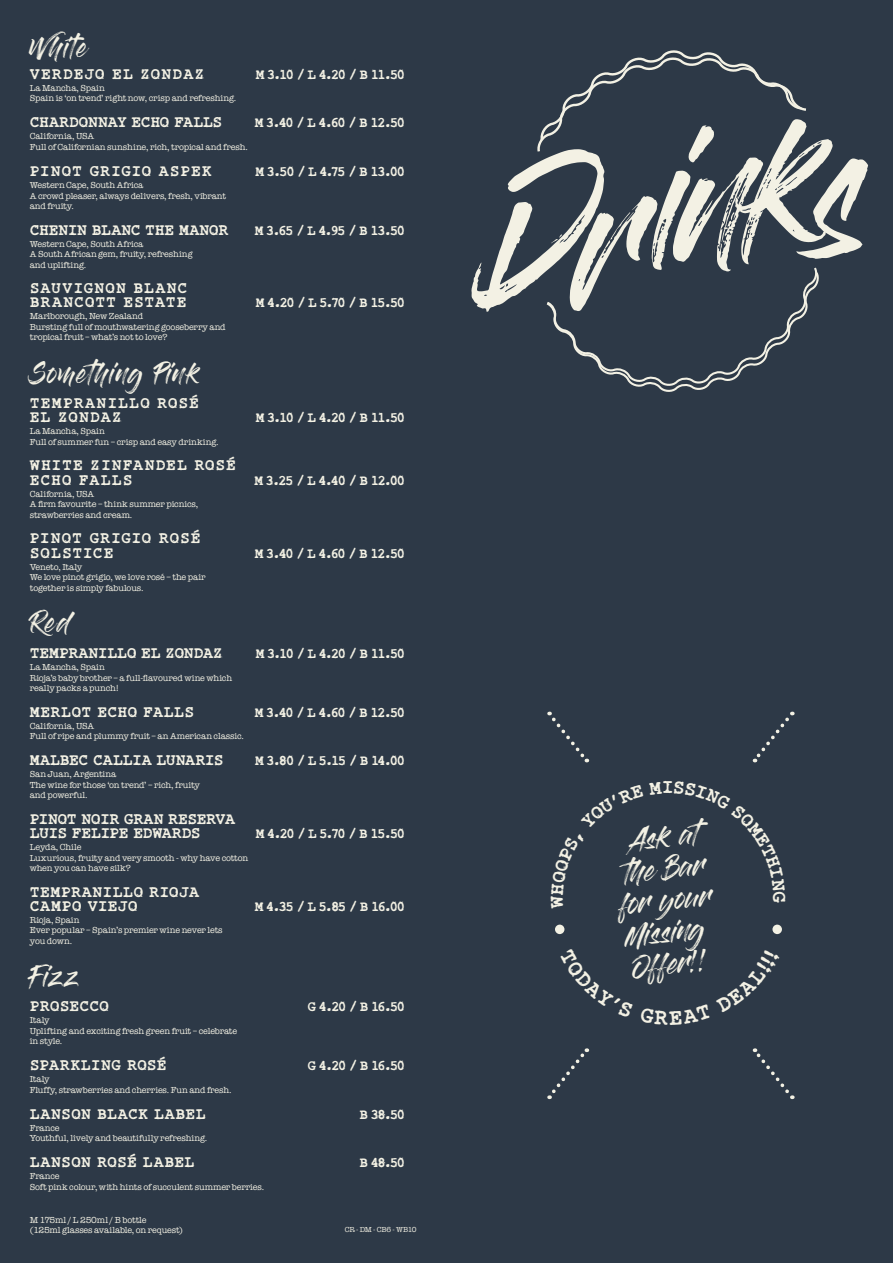
<style>
.page{position:relative;width:893px;height:1263px;background:#2d3947}
.page>*{position:absolute;margin:0;border:0;box-sizing:border-box;transform-origin:0 0}
.t1{font:italic 126.45px "Gloss And Bloom";color:#f3f1e4;scale:1.1 1}
.t2{font:21.6px/31.8px "Gloss And Bloom";color:#f3f1e4;text-align:center;scale:1.05 1}
.t3{font:21px "Gloss And Bloom";letter-spacing:.04em;color:#f3f1e4}
.t4{font:700 16.65px/14.2px "Rough Typewriter";letter-spacing:.01em;color:#f3f1e4}
.t5{font:700 16.65px "Rough Typewriter";letter-spacing:-.025em;color:#f3f1e4}
.t6{font:700 16.65px/14.2px "Rough Typewriter";letter-spacing:.04em;color:#f3f1e4}
.t7{font:700 16.65px/14.2px "Rough Typewriter";letter-spacing:.045em;color:#f3f1e4}
.t8{font:700 16.65px/14.2px "Rough Typewriter";letter-spacing:.05em;color:#f3f1e4}
.t9{font:700 16.65px/14.2px "Rough Typewriter";letter-spacing:-.035em;color:#f3f1e4}
.t10{font:700 16.65px "Rough Typewriter";letter-spacing:-.02em;color:#f3f1e4}
.t11{font:700 14.55px "Rough Typewriter";letter-spacing:-.135em;color:#f3f1e4}
.t12{font:9px/10.5px "American Typewriter";letter-spacing:-.015em;color:#f3f1e4}
.t13{font:9px/10.5px "American Typewriter";letter-spacing:.005em;color:#f3f1e4}
.t14{font:7.5px "American Typewriter";letter-spacing:-.025em;color:#f3f1e4}
</style>
<div class="page">
<svg style="left:537px;top:50px;width:269px;height:102px"></svg>
<svg style="left:546px;top:267px;width:273px;height:125px"></svg>
<svg style="left:549px;top:712px;width:40px;height:51px"></svg>
<svg style="left:752px;top:712px;width:41px;height:51px"></svg>
<svg style="left:752px;top:1048px;width:41px;height:51px"></svg>
<svg style="left:549px;top:1048px;width:40px;height:51px"></svg>
<div style="left:555px;top:925px;width:9px;height:9px;background:#f3f1e4;border-radius:50%"></div>
<div style="left:772px;top:925px;width:10px;height:9px;background:#f3f1e4;border-radius:50%"></div>
<h3 class="t3" style="left:30px;top:38px;width:61px">Wh ite</h3>
<h3 class="t8" style="left:30px;top:68px;width:176px">VERDEJO EL ZONDAZ</h3>
<h3 class="t11" style="left:256px;top:66px;width:151px">M 3.10 / L 4.20 / B 11.50</h3>
<p class="t12" style="left:30px;top:82px;width:208px">La Mancha, Spain<br>Spain is ‘on trend’ right now, crisp and refreshing.</p>
<h3 class="t5" style="left:30px;top:113px;width:194px">CHARDONNAY ECHO FALLS</h3>
<h3 class="t11" style="left:255px;top:115px;width:152px">M 3.40 / L 4.60 / B 12.50</h3>
<p class="t12" style="left:30px;top:131px;width:220px">California, USA<br>Full of Californian sunshine, rich, tropical and fresh.</p>
<h3 class="t7" style="left:30px;top:165px;width:184px">PINOT GRIGIO ASPEK</h3>
<h3 class="t11" style="left:256px;top:163px;width:151px">M 3.50 / L 4.75 / B 13.00</h3>
<p class="t12" style="left:30px;top:180px;width:198px">Western Cape, South Africa<br>A crowd pleaser, always delivers, fresh, vibrant and fruity.</p>
<h3 class="t5" style="left:30px;top:220px;width:200px">CHENIN BLANC THE MANOR</h3>
<h3 class="t11" style="left:255px;top:222px;width:152px">M 3.65 / L 4.95 / B 13.50</h3>
<p class="t12" style="left:30px;top:238px;width:164px">Western Cape, South Africa<br>A South African gem, fruity, refreshing and uplifting.</p>
<h3 class="t7" style="left:30px;top:282px;width:159px">SAUVIGNON BLANC<br>BRANCOTT ESTATE</h3>
<h3 class="t11" style="left:256px;top:295px;width:151px">M 4.20 / L 5.70 / B 15.50</h3>
<p class="t12" style="left:30px;top:311px;width:197px">Marlborough, New Zealand<br>Bursting full of mouthwatering gooseberry and tropical fruit – what’s not to love?</p>
<h3 class="t3" style="left:30px;top:363px;width:170px">Something Pink</h3>
<h3 class="t8" style="left:30px;top:397px;width:171px">TEMPRANILLO ROSÉ<br>EL ZONDAZ</h3>
<p class="t13" style="left:30px;top:426px;width:190px">La Mancha, Spain<br>Full of summer fun – crisp and easy drinking.</p>
<h3 class="t6" style="left:30px;top:459px;width:208px">WHITE ZINFANDEL ROSÉ<br>ECHO FALLS</h3>
<p class="t12" style="left:30px;top:488px;width:170px">California, USA<br>A firm favourite – think summer picnics, strawberries and cream.</p>
<h3 class="t6" style="left:30px;top:532px;width:173px">PINOT GRIGIO ROSÉ<br>SOLSTICE</h3>
<h3 class="t11" style="left:256px;top:410px;width:151px">M 3.10 / L 4.20 / B 11.50</h3>
<h3 class="t11" style="left:255px;top:472px;width:152px">M 3.25 / L 4.40 / B 12.00</h3>
<h3 class="t11" style="left:255px;top:545px;width:152px">M 3.40 / L 4.60 / B 12.50</h3>
<p class="t12" style="left:30px;top:561px;width:177px">Veneto, Italy<br>We love pinot grigio, we love rosé – the pair together is simply fabulous.</p>
<h3 class="t3" style="left:30px;top:612px;width:42px">Red</h3>
<h3 class="t5" style="left:30px;top:643px;width:194px">TEMPRANILLO EL ZONDAZ</h3>
<h3 class="t11" style="left:256px;top:645px;width:151px">M 3.10 / L 4.20 / B 11.50</h3>
<p class="t12" style="left:30px;top:661px;width:204px">La Mancha, Spain<br>Rioja’s baby brother – a full-flavoured wine which really packs a punch!</p>
<h3 class="t4" style="left:30px;top:705px;width:166px">MERLOT ECHO FALLS</h3>
<h3 class="t11" style="left:255px;top:704px;width:152px">M 3.40 / L 4.60 / B 12.50</h3>
<p class="t12" style="left:30px;top:720px;width:216px">California, USA<br>Full of ripe and plummy fruit – an American classic.</p>
<h3 class="t10" style="left:30px;top:751px;width:196px">MALBEC CALLIA LUNARIS</h3>
<h3 class="t11" style="left:255px;top:753px;width:152px">M 3.80 / L 5.15 / B 14.00</h3>
<p class="t12" style="left:30px;top:769px;width:172px">San Juan, Argentina<br>The wine for those ‘on trend’ – rich, fruity and powerful.</p>
<h3 class="t9" style="left:30px;top:812px;width:207px">PINOT NOIR GRAN RESERVA<br>LUIS FELIPE EDWARDS</h3>
<h3 class="t11" style="left:256px;top:825px;width:151px">M 4.20 / L 5.70 / B 15.50</h3>
<p class="t12" style="left:30px;top:842px;width:220px">Leyda, Chile<br>Luxurious, fruity and very smooth - why have cotton when you can have silk?</p>
<h3 class="t4" style="left:30px;top:885px;width:171px">TEMPRANILLO RIOJA<br>CAMPO VIEJO</h3>
<h3 class="t11" style="left:255px;top:898px;width:152px">M 4.35 / L 5.85 / B 16.00</h3>
<p class="t12" style="left:30px;top:914px;width:194px">Rioja, Spain<br>Ever popular – Spain’s premier wine never lets you down.</p>
<h3 class="t3" style="left:30px;top:966px;width:50px">Fizz</h3>
<h3 class="t4" style="left:30px;top:1000px;width:81px">PROSECCO</h3>
<h3 class="t11" style="left:307px;top:999px;width:99px">G 4.20 / B 16.50</h3>
<p class="t12" style="left:30px;top:1015px;width:209px">Italy<br>Uplifting and exciting fresh green fruit – celebrate in style.</p>
<h3 class="t4" style="left:30px;top:1059px;width:139px">SPARKLING ROSÉ</h3>
<h3 class="t11" style="left:307px;top:1058px;width:99px">G 4.20 / B 16.50</h3>
<p class="t12" style="left:30px;top:1074px;width:203px">Italy<br>Fluffy, strawberries and cherries. Fun and fresh.</p>
<h3 class="t4" style="left:30px;top:1107px;width:177px">LANSON BLACK LABEL</h3>
<h3 class="t11" style="left:359px;top:1106px;width:47px">B 38.50</h3>
<p class="t12" style="left:30px;top:1122px;width:179px">France<br>Youthful, lively and beautifully refreshing.</p>
<h3 class="t4" style="left:30px;top:1156px;width:166px">LANSON ROSÉ LABEL</h3>
<h3 class="t11" style="left:359px;top:1154px;width:47px">B 48.50</h3>
<p class="t12" style="left:30px;top:1170px;width:236px">France<br>Soft pink colour, with hints of succulent summer berries.</p>
<p class="t12" style="left:30px;top:1214px;width:155px">M 175ml / L 250ml / B bottle<br>(125ml glasses available, on request)</p>
<p class="t14" style="left:345px;top:1224px;width:73px">CR - DM - CB6 - WB10</p>
<h1 class="t1" style="left:469px;top:204px;width:345px;rotate:-14deg">Dr inks</h1>
<h2 class="t2" style="left:609px;top:829px;width:90px;rotate:-6deg">Ask at the Bar for your<br>Missing<br>Offer!!</h2>
</div>
